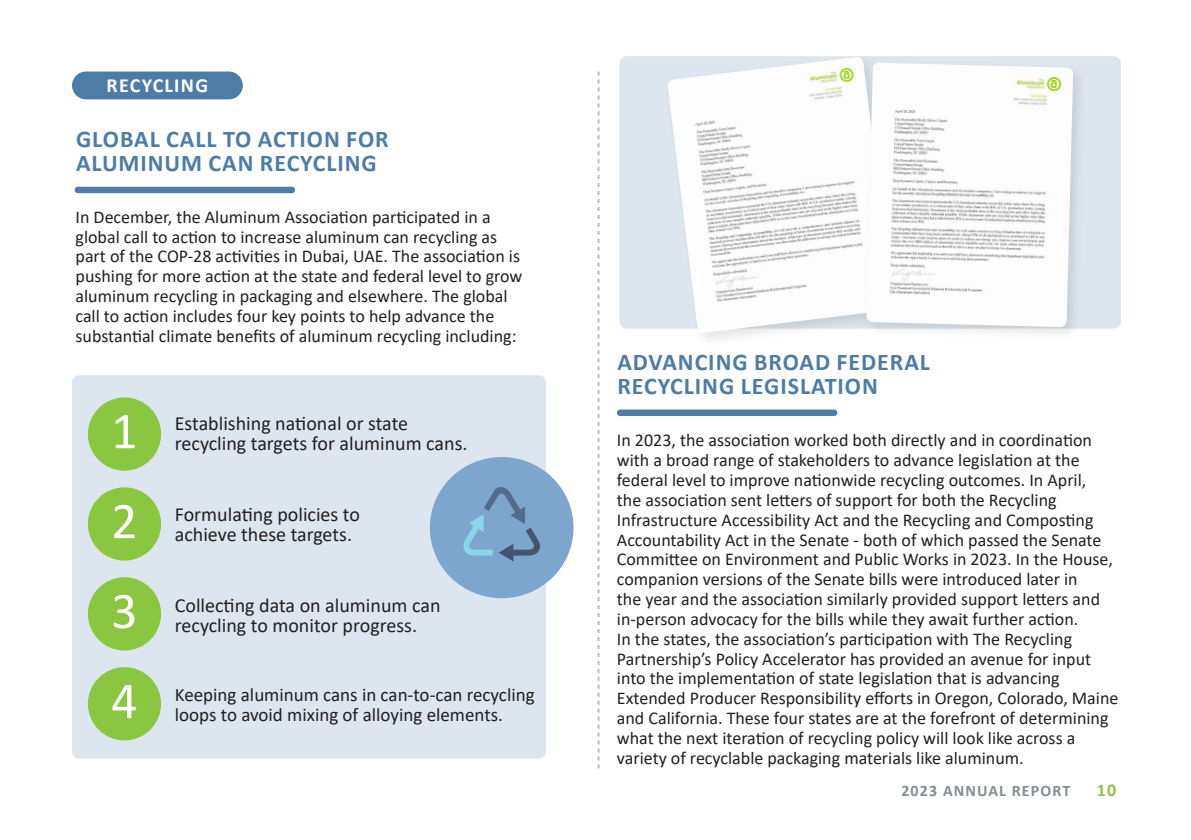
<style>
.page{position:relative;width:1191px;height:840px;background:#fff}
.page>*{position:absolute;margin:0;border:0;box-sizing:border-box;transform-origin:0 0}
.t1{font:52px "Calibri";color:#fff}
.t2{font:700 24px/24px "Calibri";letter-spacing:.04em;color:#4d7da6}
.t3{font:20px/19.8px "Calibri";color:#231f20}
.t4{font:700 20px "Calibri";letter-spacing:.065em;color:#fff}
.t5{font:19px/19.8px "Calibri";color:#231f20}
.t6{font:18px/19.8px "Calibri";color:#231f20}
.t7{font:700 18px "Calibri";color:#89c541}
.t8{font:700 16px "Calibri";letter-spacing:.07em;color:#858d92}
</style>
<div class="page">
<div style="left:619px;top:56px;width:502px;height:272px;background:#dde6ee;border-radius:7px"></div>
<div style="left:664px;top:53px;width:243px;height:294px;background:#231f20;opacity:.12"></div>
<img style="left:667px;top:57px;width:226px;height:276px">
<div style="left:862px;top:59px;width:225px;height:283px;background:#231f20;opacity:.12"></div>
<img style="left:866px;top:63px;width:207px;height:264px">
<svg style="left:597px;top:71px;width:2px;height:697px"></svg>
<div style="left:72px;top:71px;width:171px;height:28px;background:#4d7da6;border-radius:14px"></div>
<div style="left:617px;top:409px;width:220px;height:7px;background:#4d7da6;border-radius:3px"></div>
<div style="left:75px;top:187px;width:220px;height:6px;background:#4d7da6;border-radius:3px"></div>
<div style="left:72px;top:375px;width:474px;height:383px;background:#dde6ee;border-radius:7px"></div>
<div style="left:88px;top:397px;width:73px;height:73px;background:#8ac740;border-radius:50%"></div>
<div style="left:88px;top:487px;width:73px;height:73px;background:#8ac740;border-radius:50%"></div>
<div style="left:88px;top:577px;width:73px;height:73px;background:#8ac740;border-radius:50%"></div>
<div style="left:88px;top:666px;width:73px;height:74px;background:#8ac740;border-radius:50%"></div>
<div style="left:430px;top:457px;width:143px;height:141px;background:#7da6cf;border-radius:50%"></div>
<svg style="left:463px;top:487px;width:77px;height:74px"></svg>
<p class="t4" style="left:107px;top:71px;width:103px">RECYCLING</p>
<p class="t2" style="left:76px;top:127px;width:314px">GLOBAL CALL TO ACTION FOR<br>ALUMINUM CAN RECYCLING</p>
<p class="t6" style="left:76px;top:206px;width:448px">In December, the Aluminum Association participated in a global call to action to increase aluminum can recycling as part of the COP-28 activities in Dubai, UAE. The association is pushing for more action at the state and federal level to grow aluminum recycling in packaging and elsewhere. The global call to action includes four key points to help advance the substantial climate benefits of aluminum recycling including:</p>
<p class="t1" style="left:111px;top:394px;width:28px">1</p>
<p class="t3" style="left:175px;top:412px;width:294px">Establishing national or state recycling targets for aluminum cans.</p>
<p class="t1" style="left:111px;top:484px;width:28px">2</p>
<p class="t3" style="left:175px;top:503px;width:187px">Formulating policies to achieve these targets.</p>
<p class="t1" style="left:111px;top:574px;width:28px">3</p>
<p class="t3" style="left:175px;top:595px;width:267px">Collecting data on aluminum can recycling to monitor progress.</p>
<p class="t1" style="left:111px;top:664px;width:28px">4</p>
<p class="t5" style="left:175px;top:683px;width:361px">Keeping aluminum cans in can-to-can recycling loops to avoid mixing of alloying elements.</p>
<p class="t2" style="left:617px;top:349px;width:314px">ADVANCING BROAD FEDERAL<br>RECYCLING LEGISLATION</p>
<p class="t6" style="left:617px;top:430px;width:503px">In 2023, the association worked both directly and in coordination with a broad range of stakeholders to advance legislation at the federal level to improve nationwide recycling outcomes. In April,<br>the association sent letters of support for both the Recycling Infrastructure Accessibility Act and the Recycling and Composting Accountability Act in the Senate - both of which passed the Senate Committee on Environment and Public Works in 2023. In the House, companion versions of the Senate bills were introduced later in<br>the year and the association similarly provided support letters and in-person advocacy for the bills while they await further action.<br>In the states, the association’s participation with The Recycling Partnership’s Policy Accelerator has provided an avenue for input into the implementation of state legislation that is advancing Extended Producer Responsibility efforts in Oregon, Colorado, Maine and California. These four states are at the forefront of determining what the next iteration of recycling policy will look like across a variety of recyclable packaging materials like aluminum.</p>
<p class="t8" style="left:901px;top:778px;width:170px">2023 ANNUAL REPORT</p>
<p class="t7" style="left:1096px;top:776px;width:21px">10</p>
</div>
